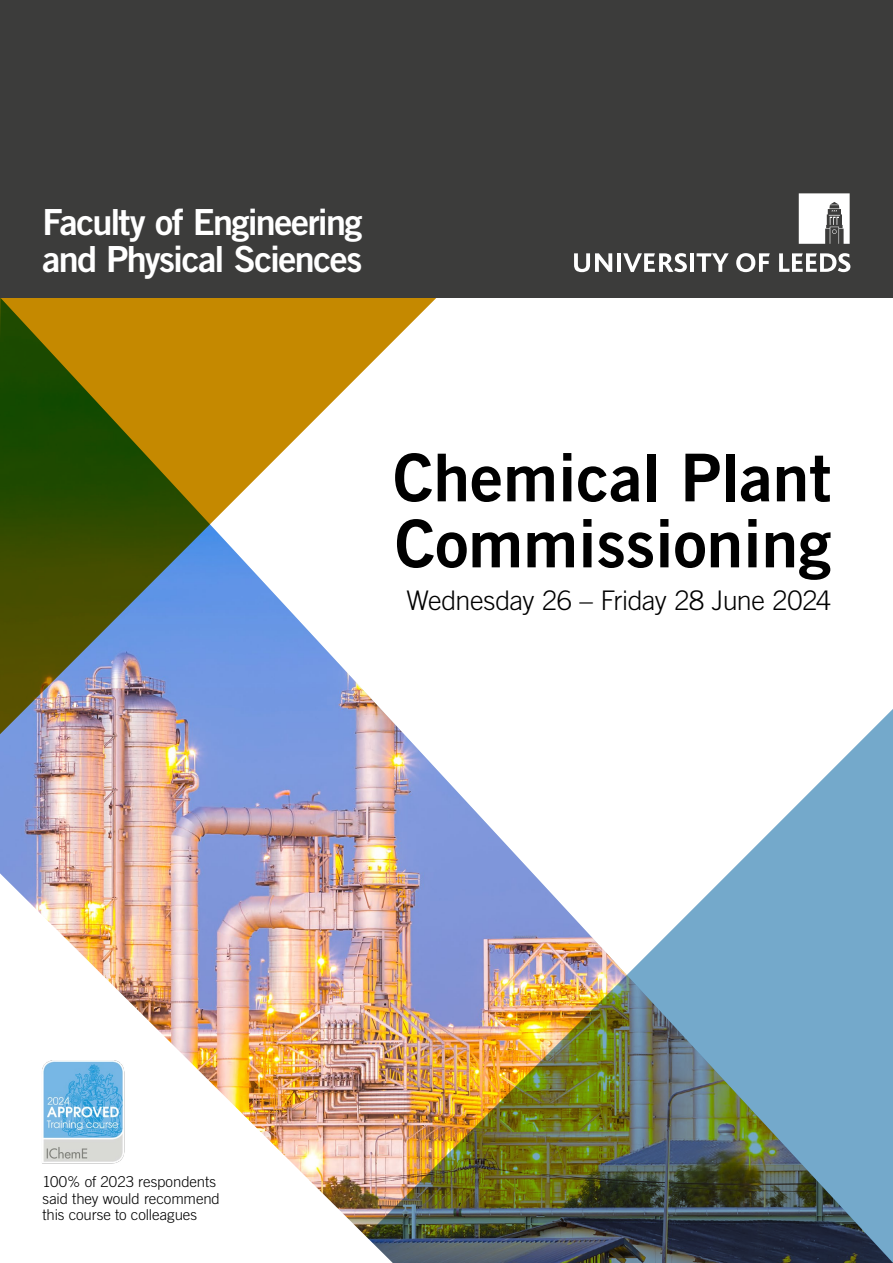
<style>
.page{position:relative;width:893px;height:1263px;background:#fff}
.page>*{position:absolute;margin:0;border:0;box-sizing:border-box;transform-origin:0 0}
.New_Main_Title{font:66px/66px "Trade Gothic LT Std Bd 2";color:#000}
.t1{font:36px/37.5px "Trade Gothic LT Std Bd 2";letter-spacing:-.045em;color:#fff}
.NEW_Date{font:300 27px "Trade Gothic LT Std";letter-spacing:-.02em;color:#000}
.New_Body_Copy{font:300 15px/16.5px "Trade Gothic LT Std";letter-spacing:-.005em;color:#000}
</style>
<div class="page">
<img style="left:0;top:734px;width:322px;height:139px">
<svg style="left:0;top:298px;width:436px;height:436px"></svg>
<img style="left:322px;top:692px;width:571px;height:571px">
<div style="left:0;top:0;width:893px;height:298px;background:#3c3c3b"></div>
<img style="left:0;top:873px;width:393px;height:390px">
<svg style="left:799px;top:193px;width:51px;height:51px;background:#d2d2d2"></svg>
<svg style="left:574px;top:253px;width:38px;height:19px"></svg>
<hr style="left:617px;top:253px;width:4px;height:19px;background:#fff">
<svg style="left:623px;top:253px;width:64px;height:19px"></svg>
<hr style="left:690px;top:253px;width:4px;height:19px;background:#fff">
<svg style="left:697px;top:253px;width:32px;height:19px"></svg>
<svg style="left:736px;top:253px;width:34px;height:19px"></svg>
<svg style="left:779px;top:253px;width:71px;height:19px"></svg>
<img style="left:36px;top:1053px;width:96px;height:114px">
<p class="t1" style="left:43px;top:202px;width:322px">Faculty of Engineering and Physical Sciences</p>
<h1 class="New_Main_Title" style="left:393px;top:444px;width:440px">Chemical Plant<br>Commissioning</h1>
<p class="NEW_Date" style="left:407px;top:585px;width:426px">Wednesday 26 – Friday 28 June 2024</p>
<p class="New_Body_Copy" style="left:43px;top:1174px;width:179px">100% of 2023 respondents said they would recommend this course to colleagues</p>
</div>
